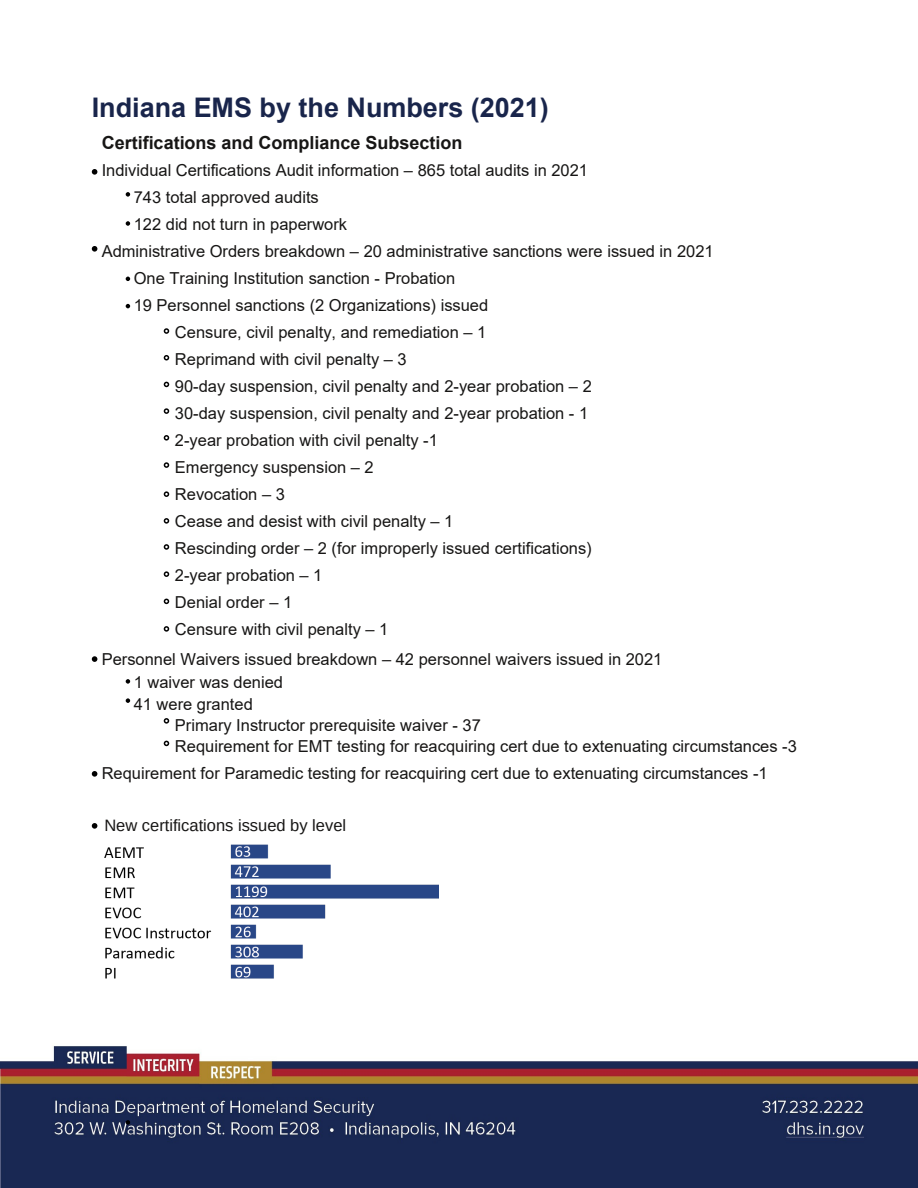
<style>
.page{position:relative;width:918px;height:1188px;background:#fff}
.page>*{position:absolute;margin:0;border:0;box-sizing:border-box;transform-origin:0 0}
.t1{font:700 27px "Arial";color:#19254b}
.t2{font:700 18px "Arial";color:#171615}
.t3{font:16.5px/21.3px "Arial";color:#171615}
.t4{font:16.5px "Arimo";color:#171615}
</style>
<div class="page">
<img style="left:0;top:222px;width:918px;height:966px">
<svg style="left:126px;top:1120px;width:4px;height:5px"></svg>
<svg style="left:126px;top:192px;width:4px;height:5px"></svg>
<svg style="left:126px;top:221px;width:4px;height:5px"></svg>
<svg style="left:126px;top:277px;width:4px;height:4px"></svg>
<svg style="left:126px;top:304px;width:4px;height:4px"></svg>
<svg style="left:164px;top:328px;width:5px;height:6px"></svg>
<svg style="left:164px;top:355px;width:5px;height:5px"></svg>
<svg style="left:164px;top:382px;width:5px;height:5px"></svg>
<svg style="left:164px;top:408px;width:5px;height:6px"></svg>
<svg style="left:164px;top:435px;width:5px;height:6px"></svg>
<svg style="left:164px;top:462px;width:5px;height:6px"></svg>
<svg style="left:164px;top:491px;width:5px;height:6px"></svg>
<svg style="left:164px;top:518px;width:5px;height:6px"></svg>
<svg style="left:164px;top:544px;width:5px;height:6px"></svg>
<svg style="left:164px;top:571px;width:5px;height:6px"></svg>
<svg style="left:164px;top:599px;width:5px;height:5px"></svg>
<svg style="left:164px;top:626px;width:5px;height:6px"></svg>
<svg style="left:126px;top:679px;width:4px;height:5px"></svg>
<svg style="left:126px;top:698px;width:4px;height:5px"></svg>
<svg style="left:164px;top:741px;width:5px;height:5px"></svg>
<svg style="left:164px;top:718px;width:5px;height:6px"></svg>
<svg style="left:92px;top:169px;width:5px;height:6px"></svg>
<svg style="left:92px;top:246px;width:5px;height:6px"></svg>
<svg style="left:92px;top:656px;width:5px;height:6px"></svg>
<svg style="left:92px;top:771px;width:5px;height:6px"></svg>
<img style="left:104px;top:844px;width:334px;height:139px">
<svg style="left:92px;top:823px;width:5px;height:6px"></svg>
<h1 class="t1" style="left:92px;top:93px;width:459px">Indiana EMS by the Numbers (2021)</h1>
<p class="t2" style="left:102px;top:133px;width:362px">Certifications and Compliance Subsection</p>
<p class="t3" style="left:102px;top:160px;width:488px">Individual Certifications Audit information – 865 total audits in 2021</p>
<p class="t3" style="left:134px;top:187px;width:187px">743 total approved audits</p>
<p class="t3" style="left:134px;top:214px;width:215px">122 did not turn in paperwork</p>
<p class="t3" style="left:102px;top:241px;width:614px">Administrative Orders breakdown – 20 administrative sanctions were issued in 2021</p>
<p class="t3" style="left:134px;top:268px;width:323px">One Training Institution sanction - Probation</p>
<p class="t3" style="left:134px;top:295px;width:356px">19 Personnel sanctions (2 Organizations) issued</p>
<p class="t3" style="left:175px;top:322px;width:313px">Censure, civil penalty, and remediation – 1</p>
<p class="t3" style="left:175px;top:349px;width:233px">Reprimand with civil penalty – 3</p>
<p class="t3" style="left:175px;top:376px;width:418px">90-day suspension, civil penalty and 2-year probation – 2</p>
<p class="t3" style="left:175px;top:403px;width:415px">30-day suspension, civil penalty and 2-year probation - 1</p>
<p class="t3" style="left:175px;top:430px;width:264px">2-year probation with civil penalty -1</p>
<p class="t3" style="left:175px;top:457px;width:200px">Emergency suspension – 2</p>
<p class="t3" style="left:175px;top:484px;width:111px">Revocation – 3</p>
<p class="t3" style="left:175px;top:511px;width:280px">Cease and desist with civil penalty – 1</p>
<p class="t3" style="left:175px;top:538px;width:418px">Rescinding order – 2 (for improperly issued certifications)</p>
<p class="t3" style="left:175px;top:565px;width:149px">2-year probation – 1</p>
<p class="t3" style="left:175px;top:592px;width:119px">Denial order – 1</p>
<p class="t3" style="left:175px;top:619px;width:215px">Censure with civil penalty – 1</p>
<p class="t3" style="left:134px;top:647px;width:530px;line-height:23.7px;text-indent:-32px">Personnel Waivers issued breakdown – 42 personnel waivers issued in 2021<br>1 waiver was denied</p>
<p class="t3" style="left:175px;top:693px;width:623px;text-indent:-41px">41 were granted<br>Primary Instructor prerequisite waiver - 37<br>Requirement for EMT testing for reacquiring cert due to extenuating circumstances -3</p>
<p class="t3" style="left:102px;top:763px;width:668px">Requirement for Paramedic testing for reacquiring cert due to extenuating circumstances -1</p>
<p class="t4" style="left:104px;top:816px;width:243px">New certifications issued by level</p>
</div>
